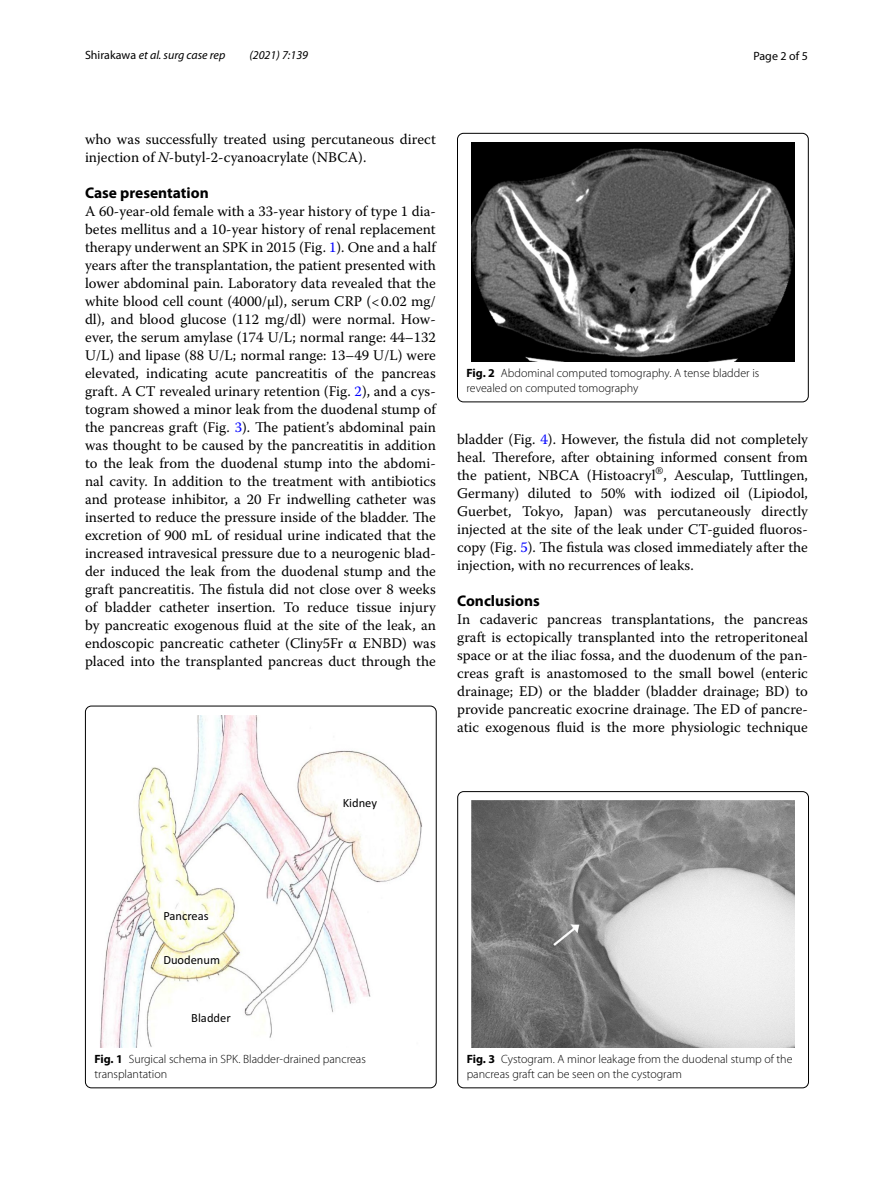
<style>
.page{position:relative;width:893px;height:1187px;background:#fff}
.page>*{position:absolute;margin:0;border:0;box-sizing:border-box;transform-origin:0 0}
.t1{font:700 15.45px "Myriad Pro";color:#000}
.t2{font:14.7px/18px "Warnock Pro";color:#000;text-align:justify}
.t3{font:12.45px "Calibri";color:#000}
.t4{font:300 12px/15px "Myriad Pro";color:#000}
.t5{font:italic 12px "Myriad Pro";color:#000}
.t6{font:12px "Myriad Pro";color:#000}
.s1{font-style:normal}
.s2{font-style:italic}
.s3{color:#00f}
.s4{font-weight:700}
</style>
<div class="page">
<img style="left:100px;top:715px;width:322px;height:332px">
<div style="left:85px;top:705px;width:351px;height:382px;border:1px solid #000;border-radius:6px"></div>
<img style="left:471px;top:142px;width:323px;height:219px">
<div style="left:457px;top:133px;width:351px;height:269px;border:1px solid #000;border-radius:6px"></div>
<img style="left:471px;top:800px;width:324px;height:247px">
<div style="left:457px;top:791px;width:352px;height:296px;border:1px solid #000;border-radius:6px"></div>
<p class="t5" style="left:85px;top:48px;width:142px"><span class="s1">Shirakawa</span> et al. surg case rep</p>
<p class="t5" style="left:249px;top:48px;width:60px">(2021) 7:139</p>
<p class="t6" style="left:753px;top:48px;width:56px">Page 2 of 5</p>
<p class="t2" style="left:85px;top:130px;width:352px">who was successfully treated using percutaneous direct injection of <span class="s2">N</span>-butyl-2-cyanoacrylate (NBCA).</p>
<p class="t1" style="left:85px;top:182px;width:125px">Case presentation</p>
<p class="t2" style="left:85px;top:202px;width:352px">A 60-year-old female with a 33-year history of type 1 dia&shy;betes mellitus and a 10-year history of renal replacement therapy underwent an SPK in 2015 (Fig. <span class="s3">1</span>). One and a half years after the transplantation, the patient presented with lower abdominal pain. Laboratory data revealed that the white blood cell count (4000/μl), serum CRP (&lt;0.02 mg/ dl), and blood glucose (112 mg/dl) were normal. How&shy;ever, the serum amylase (174 U/L; normal range: 44–132<br>U/L) and lipase (88 U/L; normal range: 13–49 U/L) were elevated, indicating acute pancreatitis of the pancreas graft. A CT revealed urinary retention (Fig. <span class="s3">2</span>), and a cys&shy;togram showed a minor leak from the duodenal stump of the pancreas graft (Fig. <span class="s3">3</span>). The patient’s abdominal pain was thought to be caused by the pancreatitis in addition to the leak from the duodenal stump into the abdomi&shy;nal cavity. In addition to the treatment with antibiotics and protease inhibitor, a 20 Fr indwelling catheter was inserted to reduce the pressure inside of the bladder. The excretion of 900 mL of residual urine indicated that the increased intravesical pressure due to a neurogenic blad&shy;der induced the leak from the duodenal stump and the graft pancreatitis. The fistula did not close over 8 weeks of bladder catheter insertion. To reduce tissue injury by pancreatic exogenous fluid at the site of the leak, an endoscopic pancreatic catheter (Cliny5Fr α ENBD) was placed into the transplanted pancreas duct through the</p>
<p class="t4" style="left:466px;top:365px;width:294px"><span class="s4">Fig. 2</span> Abdominal computed tomography. A tense bladder is revealed on computed tomography</p>
<p class="t2" style="left:457px;top:430px;width:352px">bladder (Fig. <span class="s3">4</span>). However, the fistula did not completely heal. Therefore, after obtaining informed consent from the patient, NBCA (Histoacryl<sup>®</sup>, Aesculap, Tuttlingen, Germany) diluted to 50% with iodized oil (Lipiodol, Guerbet, Tokyo, Japan) was percutaneously directly injected at the site of the leak under CT-guided fluoros&shy;copy (Fig. <span class="s3">5</span>). The fistula was closed immediately after the injection, with no recurrences of leaks.</p>
<p class="t1" style="left:457px;top:591px;width:84px">Conclusions</p>
<p class="t2" style="left:457px;top:610px;width:352px">In cadaveric pancreas transplantations, the pancreas graft is ectopically transplanted into the retroperitoneal space or at the iliac fossa, and the duodenum of the pan&shy;creas graft is anastomosed to the small bowel (enteric drainage; ED) or the bladder (bladder drainage; BD) to provide pancreatic exocrine drainage. The ED of pancre&shy;atic exogenous fluid is the more physiologic technique</p>
<p class="t3" style="left:343px;top:795px;width:36px">Kidney</p>
<p class="t3" style="left:163px;top:907px;width:47px">Pancreas</p>
<p class="t3" style="left:163px;top:951px;width:58px">Duodenum</p>
<p class="t3" style="left:191px;top:1010px;width:41px">Bladder</p>
<p class="t4" style="left:94px;top:1051px;width:273px"><span class="s4">Fig. 1</span> Surgical schema in SPK. Bladder-drained pancreas transplantation</p>
<p class="t4" style="left:467px;top:1051px;width:327px"><span class="s4">Fig. 3</span> Cystogram. A minor leakage from the duodenal stump of the pancreas graft can be seen on the cystogram</p>
</div>
